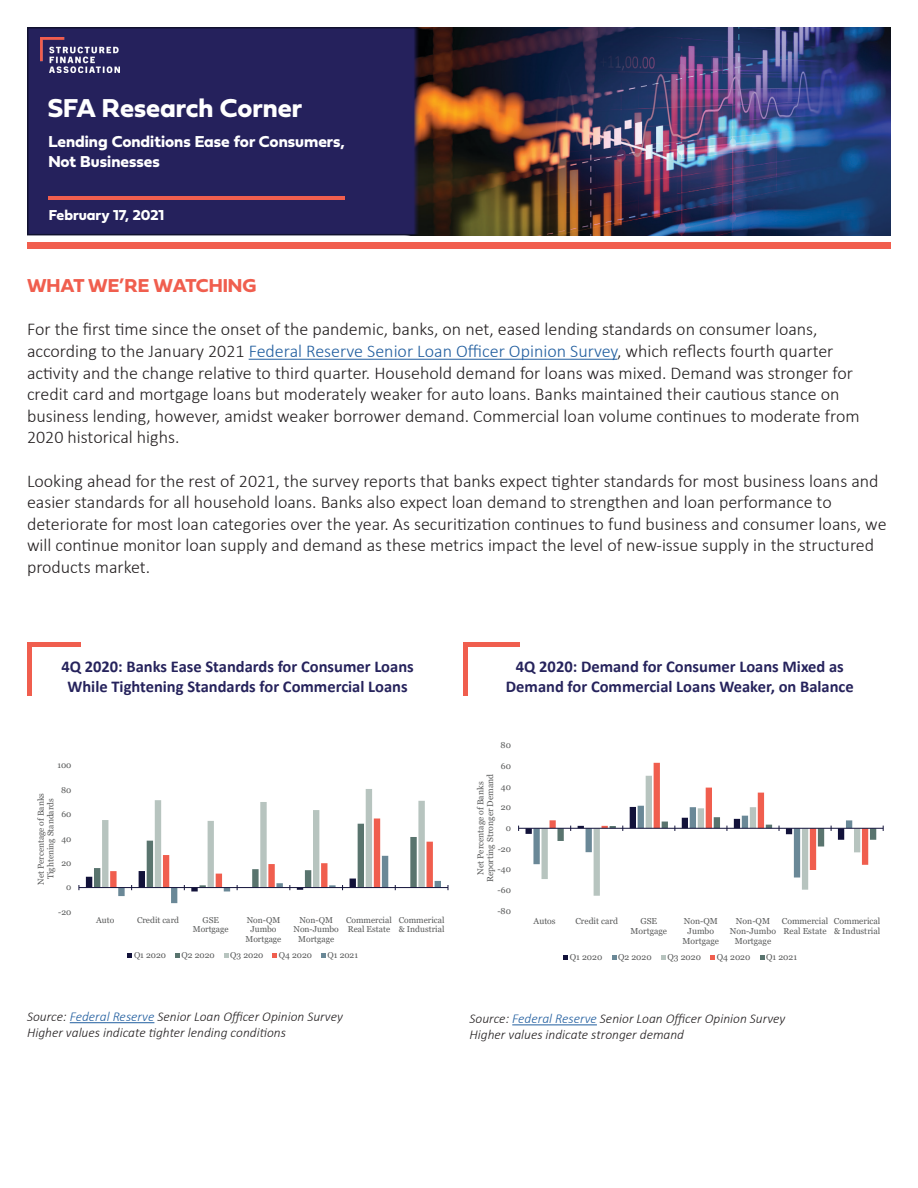
<style>
.page{position:relative;width:918px;height:1188px;background:#fff}
.page>*{position:absolute;margin:0;border:0;box-sizing:border-box;transform-origin:0 0}
.t1{font:27px "Fieldwork Geo Bold";color:#fff}
.t2{font:19.5px "Fieldwork Geo Bold";color:#f05e4e}
.t3{font:300 18px/21.6px "Calibri";color:#231f20}
.t4{font:700 16.5px/19.8px "Calibri";color:#26235c;text-align:center}
.t5{font:16.5px/19.8px "Fieldwork Geo Bold";color:#fff}
.t6{font:15px "Fieldwork Geo Bold";color:#fff}
.t7{font:italic 300 13.5px "Calibri";color:#231f20}
.t8{font:8.7px/9.8px "Georgia";color:#595a5a;text-align:center}
.t9{font:8.55px/9.6px "Georgia";color:#595a5a;text-align:center}
.s1{color:#215e9f}
</style>
<div class="page">
<img style="left:420px;top:27px;width:471px;height:208px">
<div style="left:27px;top:242px;width:864px;height:7px;background:#f15e4e"></div>
<hr style="left:249px;top:359px;width:368px;height:1px;background:#215e9f">
<div style="left:27px;top:27px;width:393px;height:208px;background:#25215c;border:2px solid #111230"></div>
<img style="left:40px;top:37px;width:80px;height:36px">
<hr style="left:48px;top:196px;width:297px;height:3px;background:#f15e4e">
<div style="left:27px;top:643px;width:5px;height:53px;background:#f05e4e"></div>
<div style="left:27px;top:642px;width:54px;height:5px;background:#f05e4e"></div>
<div style="left:463px;top:642px;width:5px;height:54px;background:#f05e4e"></div>
<div style="left:467px;top:642px;width:53px;height:5px;background:#f05e4e"></div>
<hr style="left:70px;top:1022px;width:84px;height:1px;background:#215e9f">
<hr style="left:512px;top:1025px;width:85px;height:1px;background:#215e9f">
<hr style="left:79px;top:887px;width:369px;height:1px;background:#12123a">
<svg style="left:86px;top:789px;width:355px;height:114px"></svg>
<svg style="left:128px;top:953px;width:4px;height:4px"></svg>
<svg style="left:175px;top:953px;width:5px;height:4px"></svg>
<svg style="left:224px;top:953px;width:4px;height:4px"></svg>
<svg style="left:273px;top:953px;width:4px;height:4px"></svg>
<svg style="left:321px;top:953px;width:5px;height:4px"></svg>
<hr style="left:519px;top:828px;width:364px;height:1px;background:#12123a">
<svg style="left:526px;top:763px;width:350px;height:133px"></svg>
<svg style="left:564px;top:955px;width:4px;height:5px"></svg>
<svg style="left:612px;top:955px;width:4px;height:5px"></svg>
<svg style="left:661px;top:955px;width:5px;height:5px"></svg>
<svg style="left:710px;top:955px;width:5px;height:5px"></svg>
<svg style="left:760px;top:955px;width:4px;height:5px"></svg>
<p class="t1" style="left:48px;top:86px;width:256px">SFA Research Corner</p>
<p class="t5" style="left:48px;top:131px;width:298px">Lending Conditions Ease for Consumers,<br>Not Businesses</p>
<p class="t6" style="left:49px;top:203px;width:117px">February 17, 2021</p>
<p class="t2" style="left:27px;top:271px;width:231px">WHAT WE’RE WATCHING</p>
<p class="t3" style="left:27px;top:318px;width:834px">For the first time since the onset of the pandemic, banks, on net, eased lending standards on consumer loans, according to the January 2021 <span class="s1">Federal Reserve Senior Loan Officer Opinion Survey</span>, which reflects fourth quarter activity and the change relative to third quarter. Household demand for loans was mixed. Demand was stronger for credit card and mortgage loans but moderately weaker for auto loans. Banks maintained their cautious stance on business lending, however, amidst weaker borrower demand. Commercial loan volume continues to moderate from 2020 historical highs.</p>
<p class="t3" style="left:27px;top:470px;width:861px">Looking ahead for the rest of 2021, the survey reports that banks expect tighter standards for most business loans and easier standards for all household loans. Banks also expect loan demand to strengthen and loan performance to deteriorate for most loan categories over the year. As securitization continues to fund business and consumer loans, we will continue monitor loan supply and demand as these metrics impact the level of new-issue supply in the structured products market.</p>
<p class="t4" style="left:61px;top:656px;width:354px">4Q 2020: Banks Ease Standards for Consumer Loans<br>While Tightening Standards for Commercial Loans</p>
<p class="t4" style="left:516px;top:656px;width:329px">4Q 2020: Demand for Consumer Loans Mixed as</p>
<p class="t4" style="left:506px;top:676px;width:349px">Demand for Commercial Loans Weaker, on Balance</p>
<p class="t8" style="left:501px;top:741px;width:12px">80</p>
<p class="t9" style="left:57px;top:761px;width:16px">100</p>
<p class="t8" style="left:501px;top:761px;width:12px">60</p>
<p class="t9" style="left:61px;top:785px;width:12px">80</p>
<p class="t9" style="left:36px;top:885px;width:93px;rotate:-90deg">Net Percentage of Banks<br>Tightening Standards</p>
<p class="t9" style="left:61px;top:810px;width:12px">60</p>
<p class="t9" style="left:61px;top:834px;width:12px">40</p>
<p class="t9" style="left:62px;top:858px;width:11px">20</p>
<p class="t9" style="left:66px;top:883px;width:7px">0</p>
<p class="t8" style="left:476px;top:882px;width:110px;rotate:-90deg">Net Percentage of Banks<br>Reporting Stronger Demand</p>
<p class="t8" style="left:501px;top:782px;width:12px">40</p>
<p class="t8" style="left:501px;top:803px;width:12px">20</p>
<p class="t8" style="left:506px;top:823px;width:7px">0</p>
<p class="t8" style="left:498px;top:844px;width:15px">-20</p>
<p class="t8" style="left:498px;top:865px;width:15px">-40</p>
<p class="t8" style="left:498px;top:885px;width:15px">-60</p>
<p class="t9" style="left:58px;top:907px;width:15px">-20</p>
<p class="t9" style="left:96px;top:915px;width:20px">Auto</p>
<p class="t9" style="left:137px;top:915px;width:44px">Credit card</p>
<p class="t9" style="left:193px;top:915px;width:37px">GSE<br>Mortgage</p>
<p class="t9" style="left:245px;top:915px;width:37px">Non-QM<br>Jumbo<br>Mortgage</p>
<p class="t9" style="left:293px;top:915px;width:47px">Non-QM<br>Non-Jumbo<br>Mortgage</p>
<p class="t9" style="left:346px;top:915px;width:47px;text-align:left">Commercial<br>Real Estate</p>
<p class="t9" style="left:399px;top:915px;width:47px;text-align:left">Commerical &amp; Industrial</p>
<p class="t8" style="left:497px;top:906px;width:15px">-80</p>
<p class="t8" style="left:534px;top:917px;width:24px">Autos</p>
<p class="t8" style="left:575px;top:917px;width:44px">Credit card</p>
<p class="t8" style="left:631px;top:917px;width:38px">GSE<br>Mortgage</p>
<p class="t8" style="left:683px;top:917px;width:38px">Non-QM<br>Jumbo<br>Mortgage</p>
<p class="t8" style="left:730px;top:917px;width:48px">Non-QM<br>Non-Jumbo<br>Mortgage</p>
<p class="t8" style="left:782px;top:917px;width:48px;text-align:left">Commercial<br>Real Estate</p>
<p class="t8" style="left:834px;top:917px;width:48px;text-align:left">Commerical &amp; Industrial</p>
<p class="t9" style="left:134px;top:950px;width:34px">Q1 2020</p>
<p class="t9" style="left:182px;top:950px;width:35px">Q2 2020</p>
<p class="t9" style="left:230px;top:950px;width:35px">Q3 2020</p>
<p class="t9" style="left:279px;top:950px;width:35px">Q4 2020</p>
<p class="t9" style="left:328px;top:950px;width:32px">Q1 2021</p>
<p class="t8" style="left:570px;top:952px;width:34px">Q1 2020</p>
<p class="t8" style="left:618px;top:952px;width:35px">Q2 2020</p>
<p class="t8" style="left:668px;top:952px;width:35px">Q3 2020</p>
<p class="t8" style="left:717px;top:952px;width:35px">Q4 2020</p>
<p class="t8" style="left:766px;top:952px;width:32px">Q1 2021</p>
<p class="t7" style="left:27px;top:1008px;width:317px">Source: <span class="s1">Federal Reserve</span> Senior Loan Officer Opinion Survey</p>
<p class="t7" style="left:27px;top:1024px;width:260px">Higher values indicate tighter lending conditions</p>
<p class="t7" style="left:470px;top:1010px;width:317px">Source: <span class="s1">Federal Reserve</span> Senior Loan Officer Opinion Survey</p>
<p class="t7" style="left:470px;top:1027px;width:216px">Higher values indicate stronger demand</p>
</div>
